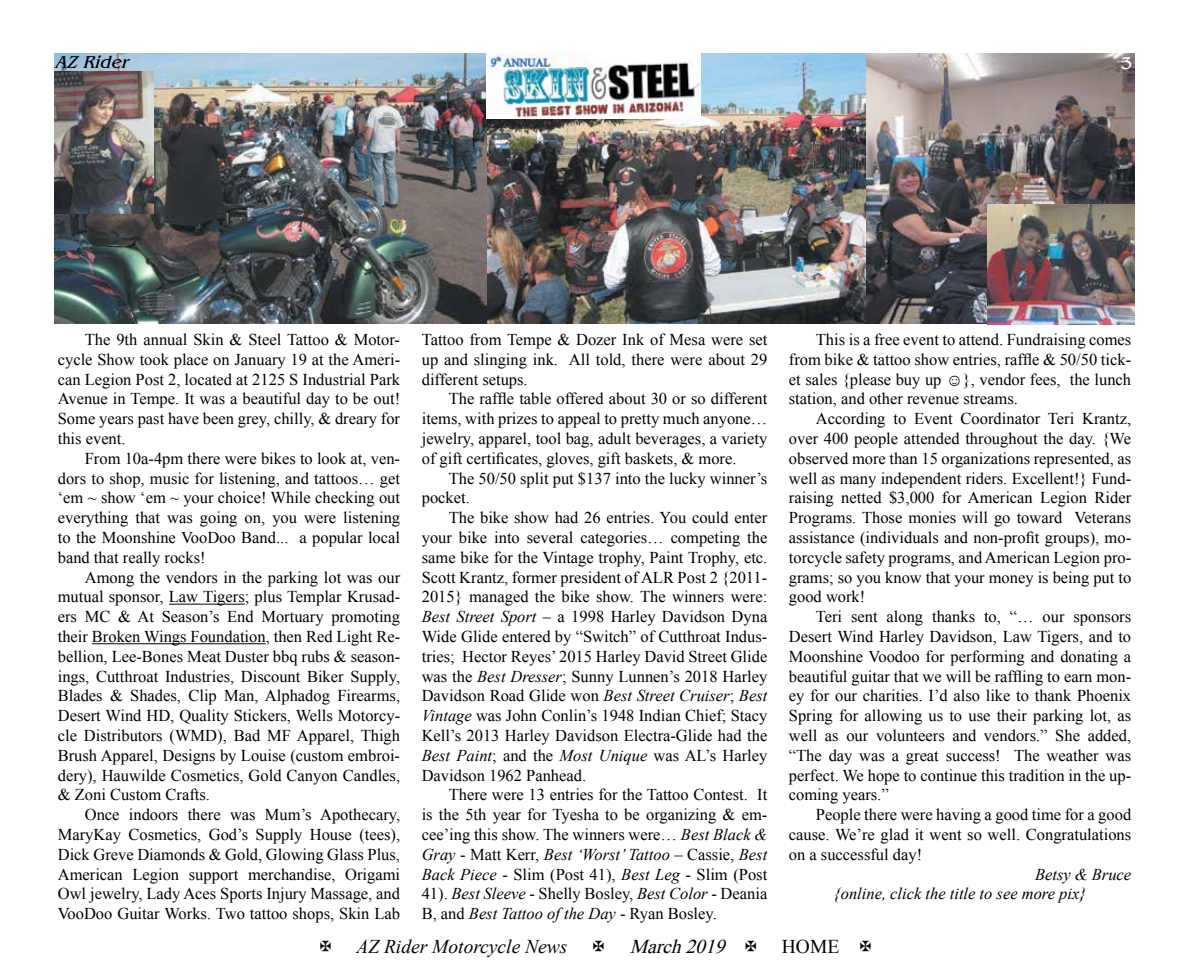
<style>
.page{position:relative;width:1188px;height:972px;background:#fff}
.page>*{position:absolute;margin:0;border:0;box-sizing:border-box;transform-origin:0 0}
.t1{font:italic 19.5px "Times New Roman";color:#000}
.t2{font:italic 19.5px "Times New Roman";color:#000}
.t3{font:19.5px "Times New Roman";color:#000}
.t4{font:italic 18px "Benguiat";color:#000}
.t5{font:18px "Benguiat";color:#fff}
.t6{font:16.5px/19.8px "Times New Roman";color:#000;text-align:justify}
.t7{font:italic 16.5px/19.8px "Times New Roman";color:#000}
.s1{font-style:italic}
</style>
<div class="page">
<img style="left:487px;top:53px;width:648px;height:270px">
<hr style="left:169px;top:604px;width:76px;height:1px;background:#000">
<hr style="left:92px;top:643px;width:174px;height:1px;background:#000">
<img style="left:55px;top:53px;width:432px;height:270px">
<img style="left:487px;top:53px;width:213px;height:65px">
<img style="left:987px;top:205px;width:148px;height:120px">
<img style="left:55px;top:71px;width:98px;height:143px">
<p class="t4" style="left:55px;top:52px;width:80px">AZ Rider</p>
<p class="t5" style="left:1121px;top:53px;width:13px">3</p>
<p class="t6" style="left:58px;top:329px;width:344px;text-indent:27px">The 9th annual Skin &amp; Steel Tattoo &amp; Motor&shy;cycle Show took place on January 19 at the Ameri&shy;can Legion Post 2, located at 2125 S Industrial Park Avenue in Tempe. It was a beautiful day to be out!<br>Some years past have been grey, chilly, &amp; dreary for this event.</p>
<p class="t6" style="left:58px;top:448px;width:344px;text-indent:27px">From 10a-4pm there were bikes to look at, ven&shy;dors to shop, music for listening, and tattoos… get ‘em ~ show ‘em ~ your choice! While checking out everything that was going on, you were listening to the Moonshine VooDoo Band... a popular local band that really rocks!</p>
<p class="t6" style="left:58px;top:567px;width:344px;text-indent:27px">Among the vendors in the parking lot was our mutual sponsor, Law Tigers; plus Templar Krusad&shy;ers MC &amp; At Season’s End Mortuary promoting their Broken Wings Foundation, then Red Light Re&shy;bellion, Lee-Bones Meat Duster bbq rubs &amp; season&shy;ings, Cutthroat Industries, Discount Biker Supply, Blades &amp; Shades, Clip Man, Alphadog Firearms, Desert Wind HD, Quality Stickers, Wells Motorcy&shy;cle Distributors (WMD), Bad MF Apparel, Thigh Brush Apparel, Designs by Louise (custom embroi&shy;dery), Hauwilde Cosmetics, Gold Canyon Candles, &amp; Zoni Custom Crafts.</p>
<p class="t6" style="left:58px;top:804px;width:344px;text-indent:27px">Once indoors there was Mum’s Apothecary, MaryKay Cosmetics, God’s Supply House (tees), Dick Greve Diamonds &amp; Gold, Glowing Glass Plus, American Legion support merchandise, Origami Owl jewelry, Lady Aces Sports Injury Massage, and VooDoo Guitar Works. Two tattoo shops, Skin Lab</p>
<p class="t6" style="left:422px;top:329px;width:347px">Tattoo from Tempe &amp; Dozer Ink of Mesa were set up and slinging ink. All told, there were about 29 different setups.</p>
<p class="t6" style="left:422px;top:389px;width:347px;text-indent:27px">The raffle table offered about 30 or so different items, with prizes to appeal to pretty much anyone… jewelry, apparel, tool bag, adult beverages, a variety of gift certificates, gloves, gift baskets, &amp; more.</p>
<p class="t6" style="left:422px;top:468px;width:347px;text-indent:27px">The 50/50 split put $137 into the lucky winner’s pocket.</p>
<p class="t6" style="left:422px;top:507px;width:347px;text-indent:27px">The bike show had 26 entries. You could enter your bike into several categories… competing the same bike for the Vintage trophy, Paint Trophy, etc.<br>Scott Krantz, former president of ALR Post 2 {2011- 2015} managed the bike show. The winners were:<br><span class="s1">Best Street Sport</span> – a 1998 Harley Davidson Dyna Wide Glide entered by “Switch” of Cutthroat Indus&shy;tries; Hector Reyes’ 2015 Harley David Street Glide was the <span class="s1">Best Dresser</span>; Sunny Lunnen’s 2018 Harley Davidson Road Glide won <span class="s1">Best Street Cruiser</span>; <span class="s1">Best Vintage</span> was John Conlin’s 1948 Indian Chief; Stacy Kell’s 2013 Harley Davidson Electra-Glide had the <span class="s1">Best Paint</span>; and the <span class="s1">Most Unique</span> was AL’s Harley Davidson 1962 Panhead.</p>
<p class="t6" style="left:422px;top:785px;width:347px;text-indent:27px">There were 13 entries for the Tattoo Contest. It is the 5th year for Tyesha to be organizing &amp; em&shy;cee’ing this show. The winners were… <span class="s1">Best Black &amp; Gray</span> - Matt Kerr, <span class="s1">Best ‘Worst’ Tattoo</span> – Cassie, <span class="s1">Best Back Piece</span> - Slim (Post 41), <span class="s1">Best Leg</span> - Slim (Post 41). <span class="s1">Best Sleeve</span> - Shelly Bosley, <span class="s1">Best Color</span> - Deania B, and <span class="s1">Best Tattoo of the Day</span> - Ryan Bosley.</p>
<p class="t6" style="left:789px;top:329px;width:344px;text-indent:27px">This is a free event to attend. Fundraising comes from bike &amp; tattoo show entries, raffle &amp; 50/50 tick&shy;et sales {please buy up ☺}, vendor fees, the lunch station, and other revenue streams.</p>
<p class="t6" style="left:789px;top:408px;width:344px;text-indent:27px">According to Event Coordinator Teri Krantz, over 400 people attended throughout the day. {We observed more than 15 organizations represented, as well as many independent riders. Excellent!} Fund&shy;raising netted $3,000 for American Legion Rider Programs. Those monies will go toward Veterans assistance (individuals and non-profit groups), mo&shy;torcycle safety programs, and American Legion pro&shy;grams; so you know that your money is being put to good work!</p>
<p class="t6" style="left:789px;top:606px;width:344px;text-indent:27px">Teri sent along thanks to, “… our sponsors Desert Wind Harley Davidson, Law Tigers, and to Moonshine Voodoo for performing and donating a beautiful guitar that we will be raffling to earn mon&shy;ey for our charities. I’d also like to thank Phoenix Spring for allowing us to use their parking lot, as well as our volunteers and vendors.” She added, “The day was a great success! The weather was perfect. We hope to continue this tradition in the up&shy;coming years.”</p>
<p class="t6" style="left:789px;top:804px;width:344px;text-indent:27px">People there were having a good time for a good cause. We’re glad it went so well. Congratulations on a successful day!</p>
<p class="t7" style="left:834px;top:864px;width:299px;text-indent:201px">Betsy &amp; Bruce {online, click the title to see more pix}</p>
<p class="t1" style="left:356px;top:933px;width:213px">AZ Rider Motorcycle News</p>
<p class="t2" style="left:630px;top:933px;width:103px">March2019</p>
<p class="t3" style="left:782px;top:933px;width:59px">HOME</p>
</div>
